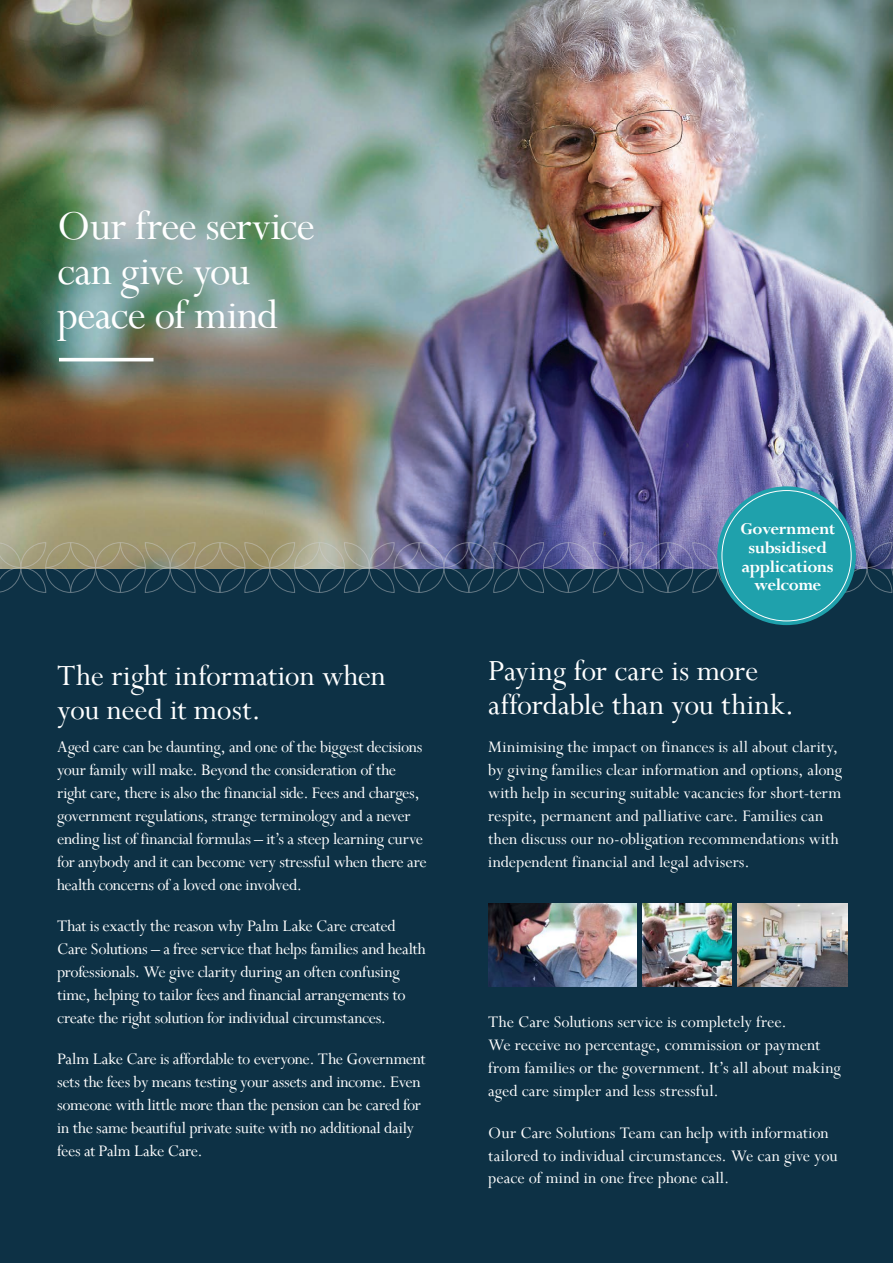
<style>
.page{position:relative;width:893px;height:1263px;background:#0d3145}
.page>*{position:absolute;margin:0;border:0;box-sizing:border-box;transform-origin:0 0}
.t1{font:45.9px/44.5px "Perpetua";letter-spacing:-.02em;color:#fff}
.t2{font:32.7px/34.3px "Perpetua";letter-spacing:-.005em;color:#fff}
.t3{font:700 18.6px/18.6px "Perpetua";letter-spacing:-.03em;color:#fff;text-align:center}
.t4{font:18px/23px "Perpetua";letter-spacing:-.01em;color:#fff}
</style>
<div class="page">
<img style="left:0;top:0;width:893px;height:542px">
<hr style="left:59px;top:358px;width:94px;height:3px;background:#fff">
<img style="left:488px;top:904px;width:149px;height:82px">
<img style="left:642px;top:904px;width:90px;height:82px">
<img style="left:737px;top:904px;width:111px;height:82px">
<svg style="left:0;top:542px;width:893px;height:51px"></svg>
<div style="left:717px;top:486px;width:139px;height:139px;background:#1fa1ac;border-radius:50%"></div>
<h1 class="t1" style="left:57px;top:203px;width:259px">Our free service can give you peace of mind</h1>
<p class="t3" style="left:740px;top:519px;width:96px">Government subsidised applications welcome</p>
<h2 class="t2" style="left:57px;top:657px;width:330px">The right information when you need it most.</h2>
<h2 class="t2" style="left:488px;top:652px;width:308px">Paying for care is more affordable than you think.</h2>
<p class="t4" style="left:57px;top:735px;width:371px">Aged care can be daunting, and one of the biggest decisions your family will make. Beyond the consideration of the right care, there is also the financial side. Fees and charges, government regulations, strange terminology and a never ending list of financial formulas – it’s a steep learning curve for anybody and it can become very stressful when there are health concerns of a loved one involved.</p>
<p class="t4" style="left:57px;top:914px;width:370px">That is exactly the reason why Palm Lake Care created Care Solutions – a free service that helps families and health professionals. We give clarity during an often confusing time, helping to tailor fees and financial arrangements to create the right solution for individual circumstances.</p>
<p class="t4" style="left:57px;top:1047px;width:370px">Palm Lake Care is affordable to everyone. The Government sets the fees by means testing your assets and income. Even someone with little more than the pension can be cared for in the same beautiful private suite with no additional daily fees at Palm Lake Care.</p>
<p class="t4" style="left:488px;top:735px;width:356px">Minimising the impact on finances is all about clarity, by giving families clear information and options, along with help in securing suitable vacancies for short-term respite, permanent and palliative care. Families can then discuss our no-obligation recommendations with independent financial and legal advisers.</p>
<p class="t4" style="left:488px;top:1010px;width:354px">The Care Solutions service is completely free.<br>We receive no percentage, commission or payment from families or the government. It’s all about making aged care simpler and less stressful.</p>
<p class="t4" style="left:488px;top:1121px;width:351px">Our Care Solutions Team can help with information tailored to individual circumstances. We can give you peace of mind in one free phone call.</p>
</div>
